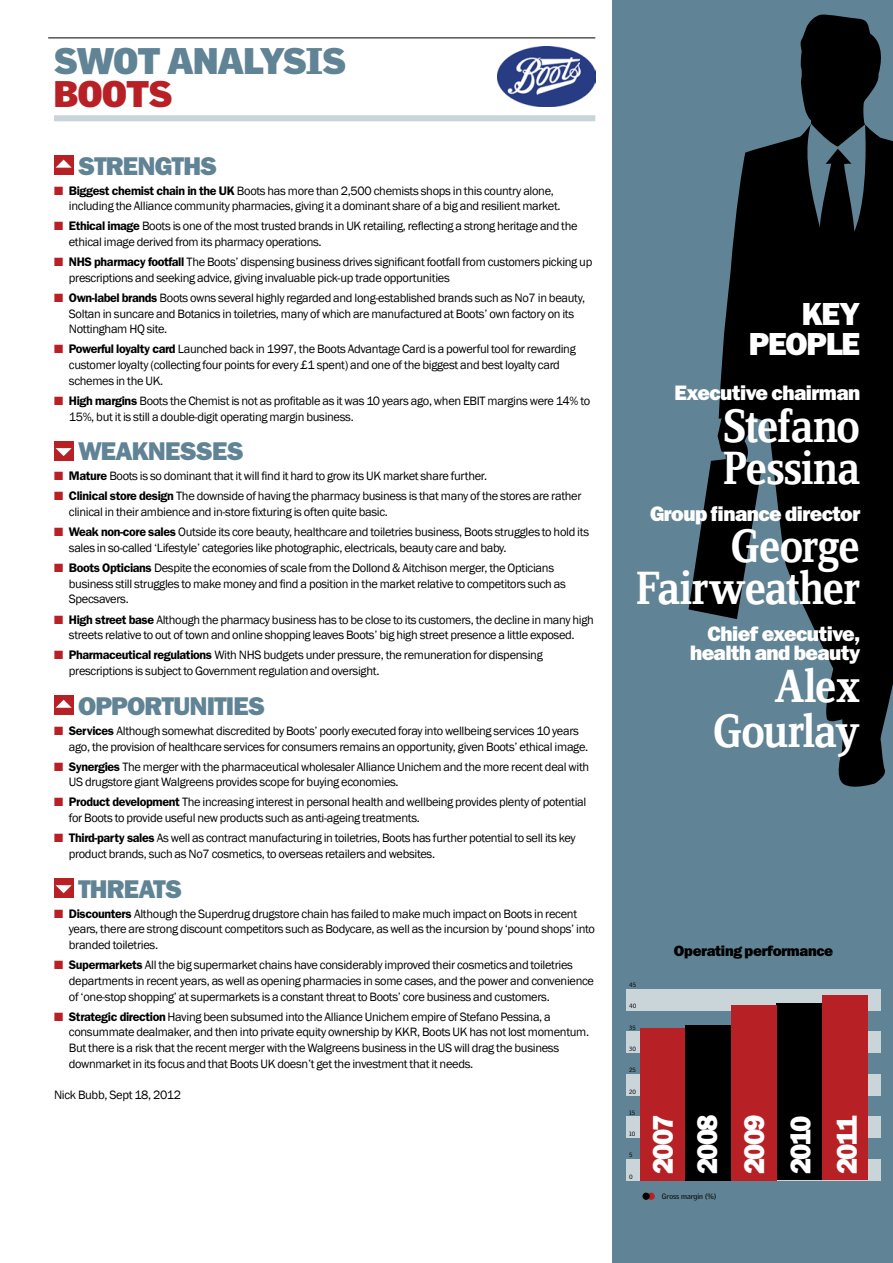
<style>
.page{position:relative;width:893px;height:1263px;background:#fff}
.page>*{position:absolute;margin:0;border:0;box-sizing:border-box;transform-origin:0 0}
.t1{font:500 48.3px/42px "Zine Serif Dis";letter-spacing:-.03em;color:#fff;text-align:right}
.t2{font:900 36px "Griffith Gothic";letter-spacing:-.03em;color:#608495;scale:1.06 1}
.t3{font:900 36px "Griffith Gothic";color:#b72126;scale:1.06 1}
.t4{font:800 32.1px "Franklin Gothic";color:#fff}
.t5{font:800 28.65px/46px "Franklin Gothic";letter-spacing:-.075em;color:#fff;text-align:justify;scale:.95 1}
.t6{font:800 25.8px "Franklin Gothic";letter-spacing:-.035em;color:#608495}
.t7{font:800 21px/19.5px "Franklin Gothic";letter-spacing:-.03em;color:#fff;text-align:right}
.t8{font:800 15px "Franklin Gothic";letter-spacing:-.02em;color:#000}
.t9{font:12.45px/15.8px "Franklin Gothic";letter-spacing:-.025em;color:#000}
.t10{font:7.5px "Griffith Gothic";color:#000}
.t11{font:6px "Griffith Gothic";color:#000}
.s1{color:#b72126}
.s2{font-weight:600}
</style>
<div class="page">
<div style="left:612px;top:0;width:281px;height:1263px;background:#608495"></div>
<div style="left:54px;top:155px;width:19px;height:20px;background:#b72126"></div>
<svg style="left:56px;top:160px;width:16px;height:8px"></svg>
<div style="left:54px;top:441px;width:19px;height:19px;background:#b72126"></div>
<svg style="left:56px;top:448px;width:16px;height:8px"></svg>
<div style="left:54px;top:695px;width:19px;height:20px;background:#b72126"></div>
<svg style="left:56px;top:700px;width:16px;height:8px"></svg>
<div style="left:54px;top:878px;width:19px;height:19px;background:#b72126"></div>
<svg style="left:56px;top:885px;width:16px;height:8px"></svg>
<div style="left:54px;top:115px;width:541px;height:6px;background:#cad5da"></div>
<hr style="left:48px;top:38px;width:547px;height:1px;background:#000">
<svg style="left:689px;top:14px;width:204px;height:773px;fill:#000"></svg>
<div style="left:626px;top:1159px;width:255px;height:21px;background:#cad5da"></div>
<div style="left:626px;top:1116px;width:255px;height:22px;background:#cad5da"></div>
<div style="left:626px;top:1074px;width:255px;height:21px;background:#cad5da"></div>
<div style="left:626px;top:1031px;width:255px;height:22px;background:#cad5da"></div>
<div style="left:626px;top:989px;width:255px;height:21px;background:#cad5da"></div>
<div style="left:640px;top:1028px;width:46px;height:152px;background:#b72126"></div>
<div style="left:822px;top:995px;width:45px;height:185px;background:#b72126"></div>
<div style="left:686px;top:1025px;width:45px;height:155px;background:#000"></div>
<div style="left:776px;top:1003px;width:46px;height:177px;background:#000"></div>
<div style="left:731px;top:1005px;width:45px;height:175px;background:#b72126"></div>
<div style="left:648px;top:1192px;width:7px;height:8px;background:#b72126;border-radius:50%"></div>
<div style="left:642px;top:1192px;width:8px;height:8px;background:#000;border-radius:50%"></div>
<img style="left:498px;top:47px;width:97px;height:59px">
<h2 class="t2" style="left:54px;top:39px;width:277px">SWOT ANALYSIS</h2>
<h2 class="t3" style="left:54px;top:72px;width:46px">BOOTS</h2>
<h3 class="t6" style="left:78px;top:151px;width:141px">Strengths</h3>
<p class="t9" style="left:69px;top:183px;width:493px;text-indent:-15px"><span class="s1">■</span> <span class="s2">Biggest chemist chain in the UK</span> Boots has more than 2,500 chemists shops in this country alone, including the Alliance community pharmacies, giving it a dominant share of a big and resilient market.</p>
<p class="t9" style="left:69px;top:219px;width:510px;text-indent:-15px"><span class="s1">■</span> <span class="s2">Ethical image</span> Boots is one of the most trusted brands in UK retailing, reflecting a strong heritage and the ethical image derived from its pharmacy operations.</p>
<p class="t9" style="left:69px;top:254px;width:525px;text-indent:-15px"><span class="s1">■</span> <span class="s2">NHS pharmacy footfall</span> The Boots’ dispensing business drives significant footfall from customers picking up prescriptions and seeking advice, giving invaluable pick-up trade opportunities</p>
<p class="t9" style="left:69px;top:290px;width:518px;text-indent:-15px"><span class="s1">■</span> <span class="s2">Own-label brands</span> Boots owns several highly regarded and long-established brands such as No7 in beauty,<br>Soltan in suncare and Botanics in toiletries, many of which are manufactured at Boots’ own factory on its<br>Nottingham HQ site.</p>
<p class="t9" style="left:69px;top:342px;width:508px;text-indent:-15px"><span class="s1">■</span> <span class="s2">Powerful loyalty card</span> Launched back in 1997, the Boots Advantage Card is a powerful tool for rewarding customer loyalty (collecting four points for every £1 spent) and one of the biggest and best loyalty card schemes in the UK.</p>
<p class="t9" style="left:69px;top:393px;width:523px;text-indent:-15px"><span class="s1">■</span> <span class="s2">High margins</span> Boots the Chemist is not as profitable as it was 10 years ago, when EBIT margins were 14% to<br>15%, but it is still a double-digit operating margin business.</p>
<h3 class="t6" style="left:78px;top:436px;width:167px">Weaknesses</h3>
<p class="t9" style="left:54px;top:469px;width:435px"><span class="s1">■</span> <span class="s2">Mature</span> Boots is so dominant that it will find it hard to grow its UK market share further.</p>
<p class="t9" style="left:69px;top:489px;width:514px;text-indent:-15px"><span class="s1">■</span> <span class="s2">Clinical store design</span> The downside of having the pharmacy business is that many of the stores are rather clinical in their ambience and in-store fixturing is often quite basic.</p>
<p class="t9" style="left:69px;top:524px;width:522px;text-indent:-15px"><span class="s1">■</span> <span class="s2">Weak non-core sales</span> Outside its core beauty, healthcare and toiletries business, Boots struggles to hold its sales in so-called ‘Lifestyle’ categories like photographic, electricals, beauty care and baby.</p>
<p class="t9" style="left:69px;top:560px;width:498px;text-indent:-15px"><span class="s1">■</span> <span class="s2">Boots Opticians</span> Despite the economies of scale from the Dollond &amp; Aitchison merger, the Opticians business still struggles to make money and find a position in the market relative to competitors such as<br>Specsavers.</p>
<p class="t9" style="left:54px;top:612px;width:541px;text-align:center"><span class="s1">■</span> <span class="s2">High street base</span> Although the pharmacy business has to be close to its customers, the decline in many high streets relative to out of town and online shopping leaves Boots’ big high street presence a little exposed.</p>
<p class="t9" style="left:69px;top:647px;width:475px;text-indent:-15px"><span class="s1">■</span> <span class="s2">Pharmaceutical regulations</span> With NHS budgets under pressure, the remuneration for dispensing prescriptions is subject to Government regulation and oversight.</p>
<h3 class="t6" style="left:78px;top:691px;width:189px">Opportunities</h3>
<p class="t9" style="left:69px;top:723px;width:521px;text-indent:-15px"><span class="s1">■</span> <span class="s2">Services</span> Although somewhat discredited by Boots’ poorly executed foray into wellbeing services 10 years ago, the provision of healthcare services for consumers remains an opportunity, given Boots’ ethical image.</p>
<p class="t9" style="left:69px;top:759px;width:522px;text-indent:-15px"><span class="s1">■</span> <span class="s2">Synergies</span> The merger with the pharmaceutical wholesaler Alliance Unichem and the more recent deal with<br>US drugstore giant Walgreens provides scope for buying economies.</p>
<p class="t9" style="left:69px;top:794px;width:519px;text-indent:-15px"><span class="s1">■</span> <span class="s2">Product development</span> The increasing interest in personal health and wellbeing provides plenty of potential for Boots to provide useful new products such as anti-ageing treatments.</p>
<p class="t9" style="left:69px;top:830px;width:508px;text-indent:-15px"><span class="s1">■</span> <span class="s2">Third-party sales</span> As well as contract manufacturing in toiletries, Boots has further potential to sell its key product brands, such as No7 cosmetics, to overseas retailers and websites.</p>
<h3 class="t6" style="left:78px;top:873px;width:106px">Threats</h3>
<p class="t9" style="left:69px;top:906px;width:528px;text-indent:-15px"><span class="s1">■</span> <span class="s2">Discounters</span> Although the Superdrug drugstore chain has failed to make much impact on Boots in recent years, there are strong discount competitors such as Bodycare, as well as the incursion by ‘pound shops’ into branded toiletries.</p>
<p class="t9" style="left:69px;top:957px;width:527px;text-indent:-15px"><span class="s1">■</span> <span class="s2">Supermarkets</span> All the big supermarket chains have considerably improved their cosmetics and toiletries departments in recent years, as well as opening pharmacies in some cases, and the power and convenience of ‘one-stop shopping’ at supermarkets is a constant threat to Boots’ core business and customers.</p>
<p class="t9" style="left:69px;top:1009px;width:522px;text-indent:-15px"><span class="s1">■</span> <span class="s2">Strategic direction</span> Having been subsumed into the Alliance Unichem empire of Stefano Pessina, a consummate dealmaker, and then into private equity ownership by KKR, Boots UK has not lost momentum.<br>But there is a risk that the recent merger with the Walgreens business in the US will drag the business downmarket in its focus and that Boots UK doesn’t get the investment that it needs.</p>
<p class="t9" style="left:54px;top:1087px;width:129px">Nick Bubb, Sept 18, 2012</p>
<h3 class="t4" style="left:802px;top:295px;width:40px">KEY</h3>
<h3 class="t4" style="left:749px;top:325px;width:20px">PEOPLE</h3>
<h3 class="t7" style="left:674px;top:383px;width:187px">Executive chairman</h3>
<h1 class="t1" style="left:723px;top:408px;width:139px;text-align:left">Stefano<br>Pessina</h1>
<h3 class="t7" style="left:650px;top:504px;width:212px">Group finance director</h3>
<h1 class="t1" style="left:637px;top:528px;width:225px">George<br>Fairweather</h1>
<h3 class="t7" style="left:690px;top:624px;width:172px">Chief executive, health and beauty</h3>
<h1 class="t1" style="left:713px;top:666px;width:149px;line-height:45px">Alex<br>Gourlay</h1>
<p class="t11" style="left:629px;top:981px;width:8px">45</p>
<p class="t11" style="left:629px;top:1003px;width:9px">40</p>
<p class="t11" style="left:629px;top:1024px;width:8px">35</p>
<p class="t11" style="left:629px;top:1045px;width:8px">30</p>
<p class="t11" style="left:629px;top:1066px;width:8px">25</p>
<p class="t11" style="left:629px;top:1088px;width:8px">20</p>
<p class="t11" style="left:629px;top:1109px;width:7px">15</p>
<p class="t11" style="left:629px;top:1130px;width:8px">10</p>
<p class="t11" style="left:629px;top:1152px;width:5px">5</p>
<p class="t11" style="left:629px;top:1173px;width:5px">0</p>
<p class="t8" style="left:674px;top:942px;width:161px">Operating performance</p>
<h3 class="t5" style="left:640px;top:1174px;width:64px;rotate:-90deg">2007<br>2008<br>2009<br>2010<br>2011</h3>
<p class="t10" style="left:662px;top:1192px;width:56px">Gross margin (%)</p>
</div>
